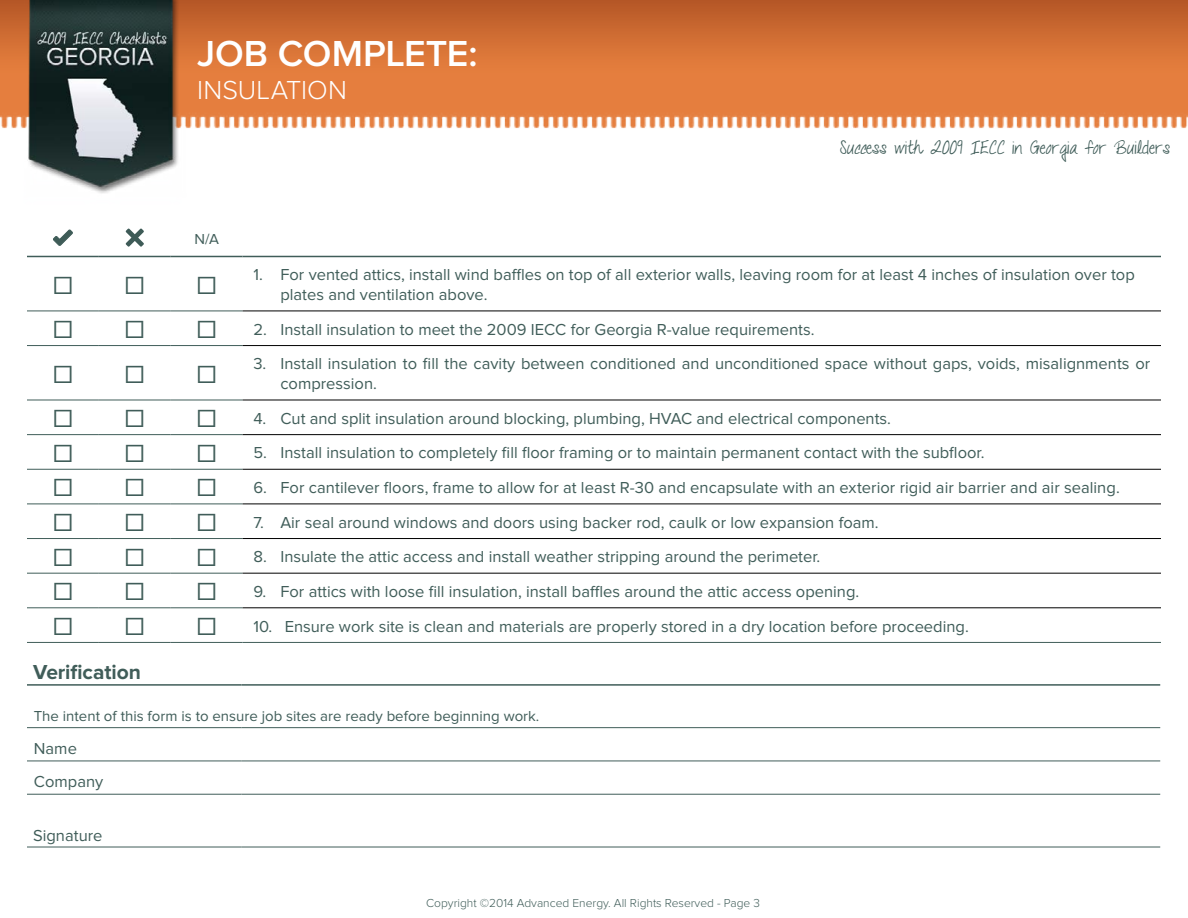
<style>
.page{position:relative;width:1188px;height:918px;background:#fff}
.page>*{position:absolute;margin:0;border:0;box-sizing:border-box;transform-origin:0 0}
.Page_Header{font:600 37.5px "Proxima Nova";letter-spacing:-.005em;color:#fff}
.t1{font:30px "Proxima Nova";color:#405d59}
.Page_Subheader{font:300 27px "Proxima Nova";letter-spacing:.005em;color:#fff}
.t2{font:700 21px "Proxima Nova";letter-spacing:-.005em;color:#405d59}
.t3{font:18px "Talkingtothe Moon";color:#405d59}
.t4{font:16.5px/19.8px "Proxima Nova";color:#405d59}
.t5{font:15px "Proxima Nova";color:#405d59}
.t6{font:300 12px "Proxima Nova";color:#405d59}
</style>
<div class="page">
<img style="left:27px;top:0;width:1161px;height:848px">
<img style="left:0;top:0;width:200px;height:209px">
<hr style="left:27px;top:311px;width:72px;height:1px;background:#405d59">
<hr style="left:99px;top:311px;width:72px;height:1px;background:#405d59">
<hr style="left:171px;top:311px;width:72px;height:1px;background:#405d59">
<hr style="left:27px;top:345px;width:72px;height:1px;background:#405d59">
<hr style="left:99px;top:345px;width:72px;height:1px;background:#405d59">
<hr style="left:171px;top:345px;width:72px;height:1px;background:#405d59">
<hr style="left:27px;top:400px;width:72px;height:1px;background:#405d59">
<hr style="left:99px;top:400px;width:72px;height:1px;background:#405d59">
<hr style="left:171px;top:400px;width:72px;height:1px;background:#405d59">
<hr style="left:27px;top:434px;width:72px;height:1px;background:#405d59">
<hr style="left:99px;top:434px;width:72px;height:1px;background:#405d59">
<hr style="left:171px;top:434px;width:72px;height:1px;background:#405d59">
<hr style="left:27px;top:469px;width:72px;height:1px;background:#405d59">
<hr style="left:99px;top:469px;width:72px;height:1px;background:#405d59">
<hr style="left:171px;top:469px;width:72px;height:1px;background:#405d59">
<hr style="left:27px;top:504px;width:72px;height:1px;background:#405d59">
<hr style="left:99px;top:504px;width:72px;height:1px;background:#405d59">
<hr style="left:171px;top:504px;width:72px;height:1px;background:#405d59">
<hr style="left:27px;top:538px;width:72px;height:1px;background:#405d59">
<hr style="left:99px;top:538px;width:72px;height:1px;background:#405d59">
<hr style="left:171px;top:538px;width:72px;height:1px;background:#405d59">
<hr style="left:27px;top:573px;width:72px;height:1px;background:#405d59">
<hr style="left:99px;top:573px;width:72px;height:1px;background:#405d59">
<hr style="left:171px;top:573px;width:72px;height:1px;background:#405d59">
<hr style="left:27px;top:607px;width:72px;height:1px;background:#405d59">
<hr style="left:99px;top:607px;width:72px;height:1px;background:#405d59">
<hr style="left:171px;top:607px;width:72px;height:1px;background:#405d59">
<hr style="left:27px;top:642px;width:72px;height:1px;background:#405d59">
<hr style="left:99px;top:642px;width:72px;height:1px;background:#405d59">
<hr style="left:171px;top:642px;width:72px;height:1px;background:#405d59">
<hr style="left:243px;top:642px;width:918px;height:1px;background:#405d59">
<hr style="left:243px;top:311px;width:918px;height:1px;background:#000">
<hr style="left:243px;top:345px;width:918px;height:1px;background:#000">
<hr style="left:243px;top:400px;width:918px;height:1px;background:#000">
<hr style="left:243px;top:434px;width:918px;height:1px;background:#000">
<hr style="left:243px;top:469px;width:918px;height:1px;background:#000">
<hr style="left:243px;top:504px;width:918px;height:1px;background:#000">
<hr style="left:243px;top:538px;width:918px;height:1px;background:#000">
<hr style="left:243px;top:573px;width:918px;height:1px;background:#000">
<hr style="left:243px;top:607px;width:918px;height:1px;background:#000">
<hr style="left:27px;top:256px;width:72px;height:1px;background:#405d59">
<hr style="left:99px;top:256px;width:72px;height:1px;background:#405d59">
<hr style="left:171px;top:256px;width:72px;height:1px;background:#405d59">
<hr style="left:243px;top:256px;width:918px;height:1px;background:#405d59">
<svg style="left:52px;top:216px;width:21px;height:32px"></svg>
<svg style="left:124px;top:217px;width:21px;height:31px"></svg>
<hr style="left:27px;top:727px;width:215px;height:1px;background:#405d59">
<hr style="left:242px;top:727px;width:918px;height:1px;background:#405d59">
<hr style="left:27px;top:761px;width:215px;height:1px;background:#405d59">
<hr style="left:242px;top:761px;width:918px;height:1px;background:#405d59">
<hr style="left:27px;top:794px;width:215px;height:1px;background:#405d59">
<hr style="left:242px;top:794px;width:918px;height:1px;background:#405d59">
<hr style="left:27px;top:847px;width:215px;height:1px;background:#405d59">
<hr style="left:242px;top:847px;width:918px;height:1px;background:#405d59">
<hr style="left:27px;top:684px;width:215px;height:2px;background:#405d59">
<hr style="left:242px;top:684px;width:918px;height:2px;background:#405d59">
<p class="Page_Header" style="left:197px;top:36px;width:282px">JOB COMPLETE:</p>
<p class="Page_Subheader" style="left:197px;top:78px;width:151px">INSULATION</p>
<p class="t5" style="left:194px;top:232px;width:26px">N/A</p>
<p class="t3" style="left:840px;top:137px;width:332px">Success with 2009 IECC in Georgia for Builders</p>
<p class="t1" style="left:53px;top:270px;width:21px">☐</p>
<p class="t1" style="left:125px;top:270px;width:21px">☐</p>
<p class="t1" style="left:197px;top:270px;width:21px">☐</p>
<p class="t4" style="left:280px;top:266px;width:856px;text-indent:-27px">1. For vented attics, install wind baffles on top of all exterior walls, leaving room for at least 4 inches of insulation over top plates and ventilation above.</p>
<p class="t1" style="left:53px;top:314px;width:21px">☐</p>
<p class="t1" style="left:125px;top:314px;width:21px">☐</p>
<p class="t1" style="left:197px;top:314px;width:21px">☐</p>
<p class="t4" style="left:253px;top:320px;width:563px">2. Install insulation to meet the 2009 IECC for Georgia R-value requirements.</p>
<p class="t1" style="left:53px;top:359px;width:21px">☐</p>
<p class="t1" style="left:125px;top:359px;width:21px">☐</p>
<p class="t1" style="left:197px;top:359px;width:21px">☐</p>
<p class="t4" style="left:280px;top:355px;width:871px;text-indent:-27px">3. Install insulation to fill the cavity between conditioned and unconditioned space without gaps, voids, misalignments or compression.</p>
<p class="t1" style="left:53px;top:403px;width:21px">☐</p>
<p class="t1" style="left:125px;top:403px;width:21px">☐</p>
<p class="t1" style="left:197px;top:403px;width:21px">☐</p>
<p class="t4" style="left:253px;top:409px;width:639px">4. Cut and split insulation around blocking, plumbing, HVAC and electrical components.</p>
<p class="t1" style="left:53px;top:438px;width:21px">☐</p>
<p class="t1" style="left:125px;top:438px;width:21px">☐</p>
<p class="t1" style="left:197px;top:438px;width:21px">☐</p>
<p class="t4" style="left:253px;top:444px;width:733px">5. Install insulation to completely fill floor framing or to maintain permanent contact with the subfloor.</p>
<p class="t1" style="left:53px;top:473px;width:21px">☐</p>
<p class="t1" style="left:125px;top:473px;width:21px">☐</p>
<p class="t1" style="left:197px;top:473px;width:21px">☐</p>
<p class="t4" style="left:253px;top:478px;width:868px">6. For cantilever floors, frame to allow for at least R-30 and encapsulate with an exterior rigid air barrier and air sealing.</p>
<p class="t1" style="left:53px;top:507px;width:21px">☐</p>
<p class="t1" style="left:125px;top:507px;width:21px">☐</p>
<p class="t1" style="left:197px;top:507px;width:21px">☐</p>
<p class="t4" style="left:253px;top:513px;width:627px">7. Air seal around windows and doors using backer rod, caulk or low expansion foam.</p>
<p class="t1" style="left:53px;top:542px;width:21px">☐</p>
<p class="t1" style="left:125px;top:542px;width:21px">☐</p>
<p class="t1" style="left:197px;top:542px;width:21px">☐</p>
<p class="t4" style="left:253px;top:548px;width:568px">8. Insulate the attic access and install weather stripping around the perimeter.</p>
<p class="t1" style="left:53px;top:577px;width:21px">☐</p>
<p class="t1" style="left:125px;top:577px;width:21px">☐</p>
<p class="t1" style="left:197px;top:577px;width:21px">☐</p>
<p class="t4" style="left:253px;top:582px;width:607px">9. For attics with loose fill insulation, install baffles around the attic access opening.</p>
<p class="t1" style="left:53px;top:611px;width:21px">☐</p>
<p class="t1" style="left:125px;top:611px;width:21px">☐</p>
<p class="t1" style="left:197px;top:611px;width:21px">☐</p>
<p class="t4" style="left:253px;top:617px;width:717px">10. Ensure work site is clean and materials are properly stored in a dry location before proceeding.</p>
<p class="t2" style="left:33px;top:660px;width:109px">Verification</p>
<p class="t5" style="left:34px;top:709px;width:507px">The intent of this form is to ensure job sites are ready before beginning work.</p>
<p class="t4" style="left:34px;top:740px;width:45px">Name</p>
<p class="t4" style="left:34px;top:773px;width:71px">Company</p>
<p class="t4" style="left:33px;top:826px;width:71px">Signature</p>
<p class="t6" style="left:426px;top:898px;width:335px">Copyright ©2014 Advanced Energy. All Rights Reserved - Page 3</p>
</div>
